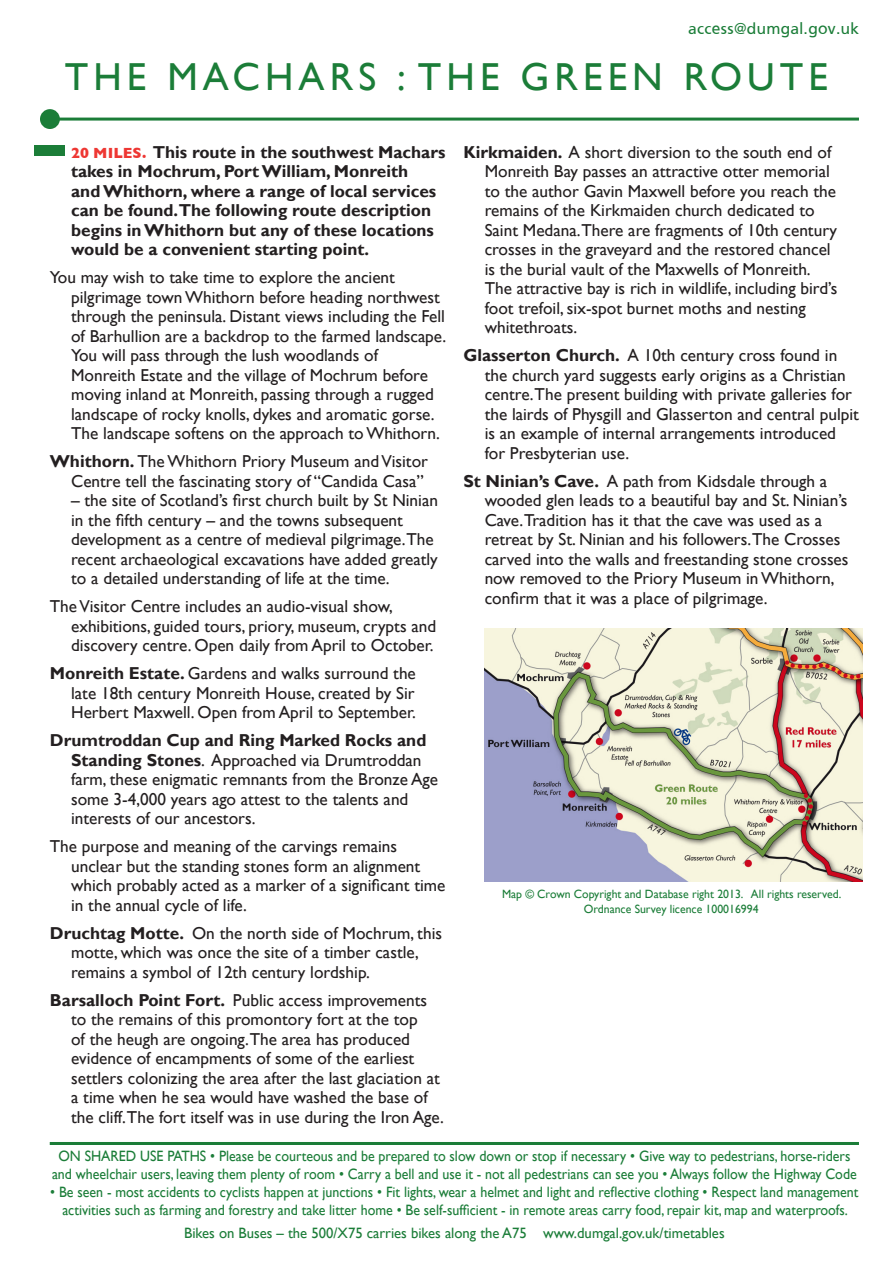
<style>
.page{position:relative;width:893px;height:1263px;background:#fff}
.page>*{position:absolute;margin:0;border:0;box-sizing:border-box;transform-origin:0 0}
.route_title{font:39px "Gill Sans";letter-spacing:.13em;color:#1b7d38}
.text{font:17.25px/19.5px "Gill Sans";color:#231f20}
.top_info{font:700 17.25px/19.5px "Gill Sans";color:#231f20}
.t1{font:16.5px "Frutiger";letter-spacing:.02em;color:#1b7d38}
.t2{font:15px/18px "Gill Sans";color:#1b7d38;text-align:center;scale:.93 1}
.t3{font:15px "Gill Sans";color:#1b7d38}
.body_text{font:12px "Gill Sans";color:#1b7d38}
.s1{font-size:15px;color:#ee3733}
.s2{font-weight:700}
</style>
<div class="page">
<div style="left:35px;top:146px;width:30px;height:10px;background:#1b7d38"></div>
<hr style="left:50px;top:118px;width:809px;height:3px;background:#1b7d38">
<hr style="left:50px;top:1142px;width:809px;height:3px;background:#1b7d38">
<div style="left:40px;top:109px;width:20px;height:20px;background:#1b7d38;border-radius:50%"></div>
<img style="left:485px;top:628px;width:377px;height:253px">
<p class="t1" style="left:688px;top:19px;width:172px">access@dumgal.gov.uk</p>
<p class="route_title" style="left:65px;top:54px;width:765px">THE MACHARS : THE GREEN ROUTE</p>
<p class="top_info" style="left:71px;top:142px;width:376px"><span class="s1">20 MILES.</span> This route in the southwest Machars takes in Mochrum, Port William, Monreith<br>and Whithorn, where a range of local services can be found.The following route description begins in Whithorn but any of these locations would be a convenient starting point.</p>
<p class="text" style="left:71px;top:268px;width:377px;text-indent:-21px">You may wish to take time to explore the ancient pilgrimage town Whithorn before heading northwest through the peninsula. Distant views including the Fell of Barhullion are a backdrop to the farmed landscape.<br>You will pass through the lush woodlands of Monreith Estate and the village of Mochrum before moving inland at Monreith, passing through a rugged landscape of rocky knolls, dykes and aromatic gorse.<br>The landscape softens on the approach to Whithorn.</p>
<p class="text" style="left:50px;top:452px;width:380px;text-align:right"><span class="s2">Whithorn.</span> The Whithorn Priory Museum and Visitor<br>Centre tell the fascinating story of “Candida Casa”</p>
<p class="text" style="left:71px;top:491px;width:368px">– the site of Scotland’s first church built by St Ninian in the fifth century – and the towns subsequent development as a centre of medieval pilgrimage.The recent archaeological excavations have added greatly to a detailed understanding of life at the time.</p>
<p class="text" style="left:71px;top:597px;width:367px;text-indent:-21px">The Visitor Centre includes an audio-visual show, exhibitions, guided tours, priory, museum, crypts and discovery centre. Open daily from April to October.</p>
<p class="text" style="left:71px;top:664px;width:346px;text-align:justify;text-indent:-21px"><span class="s2">Monreith Estate.</span> Gardens and walks surround the late 18th century Monreith House, created by Sir Herbert Maxwell. Open from April to September.</p>
<p class="text" style="left:71px;top:731px;width:369px;text-indent:-21px"><span class="s2">Drumtroddan Cup and Ring Marked Rocks and Standing Stones</span>. Approached via Drumtroddan farm, these enigmatic remnants from the Bronze Age some 3-4,000 years ago attest to the talents and interests of our ancestors.</p>
<p class="text" style="left:71px;top:837px;width:376px;text-indent:-21px">The purpose and meaning of the carvings remains unclear but the standing stones form an alignment which probably acted as a marker of a significant time in the annual cycle of life.</p>
<p class="text" style="left:71px;top:923px;width:372px;text-indent:-21px"><span class="s2">Druchtag Motte.</span> On the north side of Mochrum, this motte, which was once the site of a timber castle, remains a symbol of 12th century lordship.</p>
<p class="text" style="left:71px;top:990px;width:374px;text-indent:-21px"><span class="s2">Barsalloch Point Fort.</span> Public access improvements to the remains of this promontory fort at the top<br>of the heugh are ongoing.The area has produced evidence of encampments of some of the earliest settlers colonizing the area after the last glaciation at a time when he sea would have washed the base of the cliff.The fort itself was in use during the Iron Age.</p>
<p class="text" style="left:485px;top:142px;width:354px;text-indent:-21px"><span class="s2">Kirkmaiden.</span> A short diversion to the south end of Monreith Bay passes an attractive otter memorial to the author Gavin Maxwell before you reach the remains of the Kirkmaiden church dedicated to Saint Medana.There are fragments of 10th century crosses in the graveyard and the restored chancel is the burial vault of the Maxwells of Monreith.<br>The attractive bay is rich in wildlife, including bird’s foot trefoil, six-spot burnet moths and nesting whitethroats.</p>
<p class="text" style="left:485px;top:346px;width:376px;text-indent:-21px"><span class="s2">Glasserton Church.</span> A 10th century cross found in the church yard suggests early origins as a Christian centre.The present building with private galleries for the lairds of Physgill and Glasserton and central pulpit is an example of internal arrangements introduced for Presbyterian use.</p>
<p class="text" style="left:485px;top:471px;width:365px;text-indent:-21px"><span class="s2">St Ninian’s Cave.</span> A path from Kidsdale through a wooded glen leads to a beautiful bay and St. Ninian’s Cave.Tradition has it that the cave was used as a retreat by St. Ninian and his followers.The Crosses carved into the walls and freestanding stone crosses now removed to the Priory Museum in Whithorn, confirm that it was a place of pilgrimage.</p>
<p class="body_text" style="left:502px;top:887px;width:341px">Map © Crown Copyright and Database right 2013. All rights reserved.</p>
<p class="body_text" style="left:584px;top:902px;width:176px">Ordnance Survey licence 100016994</p>
<p class="t2" style="left:52px;top:1147px;width:867px">ON SHARED USE PATHS • Please be courteous and be prepared to slow down or stop if necessary • Give way to pedestrians, horse-riders and wheelchair users, leaving them plenty of room • Carry a bell and use it - not all pedestrians can see you • Always follow the Highway Code</p>
<p class="t2" style="left:50px;top:1183px;width:870px">• Be seen - most accidents to cyclists happen at junctions • Fit lights, wear a helmet and light and reflective clothing • Respect land management activities such as farming and forestry and take litter home • Be self-sufficient - in remote areas carry food, repair kit, map and waterproofs.</p>
<p class="t3" style="left:184px;top:1224px;width:542px">Bikes on Buses – the 500/X75 carries bikes along the A75 www.dumgal.gov.uk/timetables</p>
</div>
